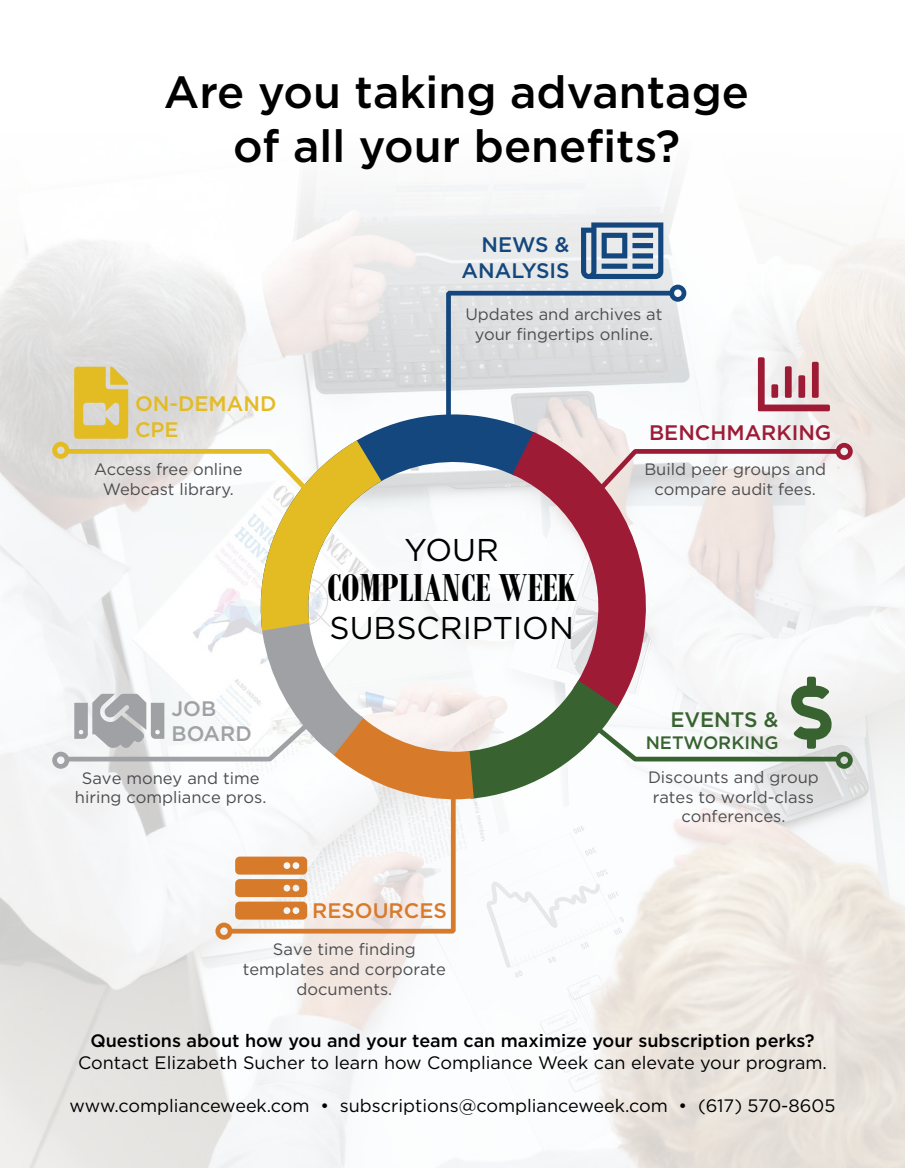
<style>
.page{position:relative;width:905px;height:1168px;background:#fff}
.page>*{position:absolute;margin:0;border:0;box-sizing:border-box;transform-origin:0 0}
.t1{font:500 45px/54px "Gotham";color:#000;text-align:center}
.t2{font:700 42px "Bodoni MT Condensed";color:#000}
.t3{font:31.5px "Gotham";color:#000}
.t4{font:500 21px/25.2px "Gotham";color:#14477d;text-align:right}
.t5{font:500 21px "Gotham";color:#9e1b36}
.t6{font:500 21px/25.2px "Gotham";color:#e3bb22}
.t7{font:500 21px "Gotham";color:#d77b2a}
.t8{font:500 21px/25.2px "Gotham";color:#9fa1a5}
.t9{font:500 21px "Gotham";color:#386330}
.t10{font:18px "Gotham";color:#000}
.t11{font:500 18px "Gotham";color:#000}
.t12{font:500 18px "Gotham";color:#386330}
.t13{font:16.5px/19.8px "Gotham";color:#4d4d4f;text-align:center}
</style>
<div class="page">
<img style="left:0;top:181px;width:904px;height:987px">
<svg style="left:36px;top:1141px;width:9px;height:27px"></svg>
<svg style="left:882px;top:1141px;width:8px;height:27px"></svg>
<div style="left:581px;top:222px;width:82px;height:57px;background:#eaebeb"></div>
<svg style="left:52px;top:285px;width:800px;height:655px"></svg>
<h1 class="t1" style="left:164px;top:65px;width:586px">Are you taking advantage of all your benefits?</h1>
<p class="t4" style="left:461px;top:232px;width:109px">NEWS &amp;<br>ANALYSIS</p>
<p class="t6" style="left:135px;top:391px;width:143px">ON-DEMAND<br>CPE</p>
<p class="t13" style="left:94px;top:459px;width:150px">Access free online<br>Webcast library.</p>
<p class="t8" style="left:171px;top:696px;width:82px">JOB<br>BOARD</p>
<p class="t13" style="left:75px;top:767px;width:193px">Save money and time hiring compliance pros.</p>
<p class="t13" style="left:465px;top:304px;width:198px">Updates and archives at your fingertips online.</p>
<p class="t5" style="left:649px;top:418px;width:184px">BENCHMARKING</p>
<h3 class="t3" style="left:404px;top:530px;width:96px">YOUR</h3>
<h2 class="t2" style="left:327px;top:563px;width:251px">COMPLIANCE WEEK</h2>
<h3 class="t3" style="left:329px;top:608px;width:246px">SUBSCRIPTION</h3>
<p class="t7" style="left:312px;top:896px;width:136px">RESOURCES</p>
<p class="t13" style="left:644px;top:459px;width:183px">Build peer groups and compare audit fees.</p>
<p class="t9" style="left:670px;top:706px;width:110px">EVENTS &amp;</p>
<p class="t12" style="left:645px;top:730px;width:134px">NETWORKING</p>
<p class="t13" style="left:648px;top:767px;width:172px">Discounts and group rates to world-class conferences.</p>
<p class="t13" style="left:243px;top:939px;width:205px">Save time finding templates and corporate documents.</p>
<p class="t11" style="left:90px;top:1029px;width:725px">Questions about how you and your team can maximize your subscription perks?</p>
<p class="t10" style="left:78px;top:1051px;width:750px">Contact Elizabeth Sucher to learn how Compliance Week can elevate your program.</p>
<p class="t10" style="left:69px;top:1094px;width:767px">www.complianceweek.com • subscriptions@complianceweek.com • (617) 570-8605</p>
</div>
